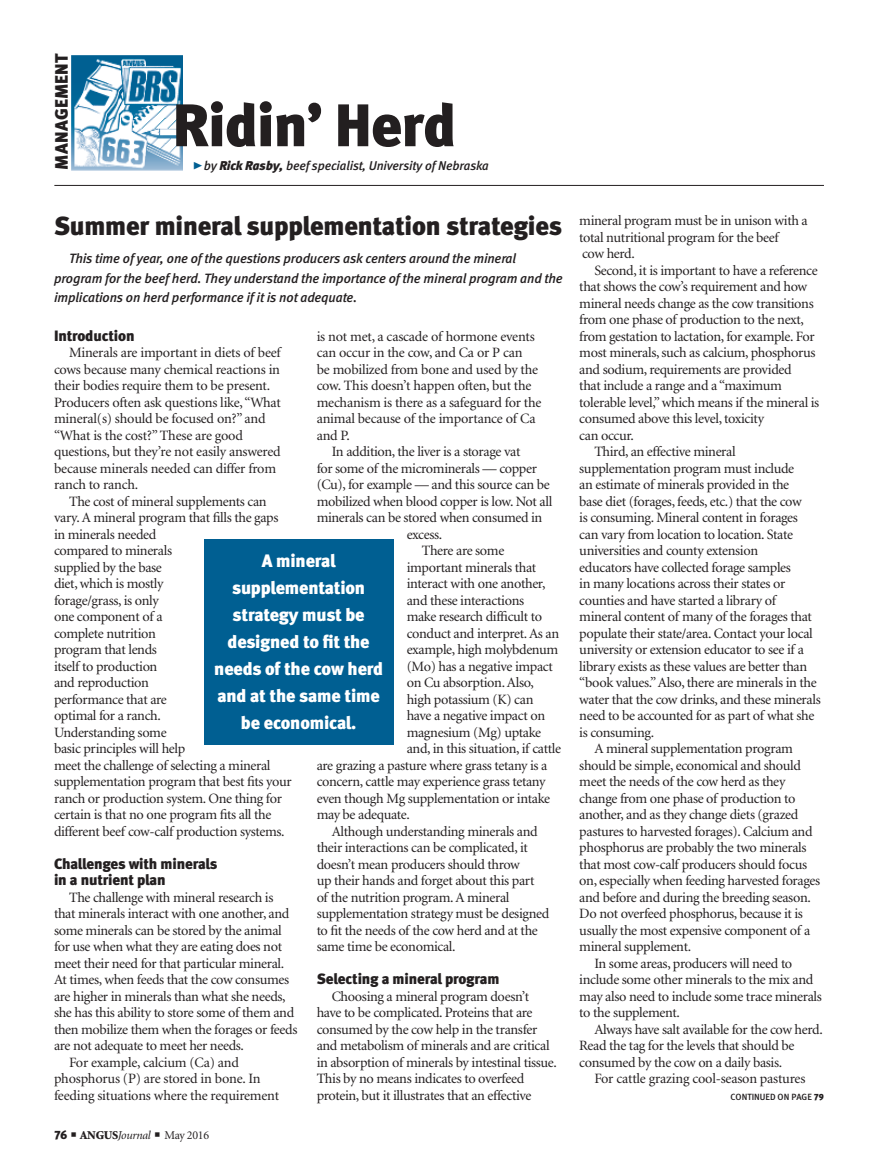
<style>
.page{position:relative;width:878px;height:1168px;background:#fff}
.page>*{position:absolute;margin:0;border:0;box-sizing:border-box;transform-origin:0 0}
.t1{font:60px "Meta Black LF";letter-spacing:-.015em;color:#231f20}
.column_headline{font:26.25px "Meta Black LF";letter-spacing:-.01em;color:#231f20}
.pull_quote{font:18px/27px "Meta Black LF";letter-spacing:-.01em;color:#fff;text-align:center}
.t2{font:18px "Meta Black LF";color:#231f20}
.subhead{font:15px/16.5px "Meta Black LF";letter-spacing:-.01em;color:#231f20}
.body_text{font:14.25px/16.5px "Minion";letter-spacing:-.025em;color:#231f20}
.column_intro{font:italic 13.5px/19.5px "Meta Medium LF";letter-spacing:-.01em;color:#231f20}
.t3{font:italic 12.75px "Meta Medium LF";letter-spacing:-.01em;color:#231f20}
.t4{font:italic 12px "Minion";letter-spacing:-.025em;color:#231f20}
.t5{font:9px "Meta Medium LF";color:#231f20}
.s1{font-family:"Meta Black Caps Expert";font-style:normal;font-size:21px;color:#005f92}
.s2{font-family:"Meta Black LF"}
.s3{font-family:"Meta Black LF";font-style:normal}
.s4{font-weight:900;font-style:normal}
.s5{font-style:normal}
</style>
<div class="page">
<img style="left:71px;top:55px;width:112px;height:115px">
<hr style="left:54px;top:185px;width:769px;height:1px;background:#231f20">
<div style="left:204px;top:539px;width:189px;height:206px;background:#005f92"></div>
<p class="t2" style="left:51px;top:169px;width:117px;rotate:-90deg">MANAGEMENT</p>
<p class="t1" style="left:173px;top:89px;width:285px">Ridin’ Herd</p>
<p class="t3" style="left:192px;top:158px;width:298px"><span class="s1">@</span>by <span class="s2">Rick Rasby,</span> beef specialist, University of Nebraska</p>
<p class="column_headline" style="left:54px;top:210px;width:509px">Summer mineral supplementation strategies</p>
<p class="column_intro" style="left:54px;top:248px;width:510px;text-indent:15px">This time of year, one of the questions producers ask centers around the mineral program for the beef herd. They understand the importance of the mineral program and the implications on herd performance if it is not adequate.</p>
<p class="subhead" style="left:54px;top:327px;width:82px">Introduction</p>
<p class="body_text" style="left:54px;top:345px;width:228px;text-indent:15px">Minerals are important in diets of beef cows because many chemical reactions in their bodies require them to be present.<br>Producers often ask questions like, “What mineral(s) should be focused on?” and “What is the cost?” These are good questions, but they’re not easily answered because minerals needed can differ from ranch to ranch.</p>
<p class="body_text" style="left:54px;top:493px;width:239px;text-indent:15px">The cost of mineral supplements can vary. A mineral program that fills the gaps in minerals needed<br>compared to minerals<br>supplied by the base<br>diet, which is mostly<br>forage/grass, is only<br>one component of a<br>complete nutrition<br>program that lends<br>itself to production<br>and reproduction<br>performance that are<br>optimal for a ranch.<br>Understanding some<br>basic principles will help<br>meet the challenge of selecting a mineral supplementation program that best fits your ranch or production system. One thing for certain is that no one program fits all the different beef cow-calf production systems.</p>
<p class="subhead" style="left:54px;top:855px;width:165px">Challenges with minerals in a nutrient plan</p>
<p class="body_text" style="left:54px;top:889px;width:245px;text-indent:15px">The challenge with mineral research is that minerals interact with one another, and some minerals can be stored by the animal for use when what they are eating does not meet their need for that particular mineral.<br>At times, when feeds that the cow consumes are higher in minerals than what she needs, she has this ability to store some of them and then mobilize them when the forages or feeds are not adequate to meet her needs.</p>
<p class="body_text" style="left:54px;top:1054px;width:227px;text-indent:15px">For example, calcium (Ca) and phosphorus (P) are stored in bone. In feeding situations where the requirement</p>
<p class="body_text" style="left:316px;top:328px;width:226px">is not met, a cascade of hormone events can occur in the cow, and Ca or P can<br>be mobilized from bone and used by the cow. This doesn’t happen often, but the mechanism is there as a safeguard for the animal because of the importance of Ca and P.</p>
<p class="body_text" style="left:332px;top:444px;width:190px">In addition, the liver is a storage vat</p>
<p class="body_text" style="left:316px;top:460px;width:222px">for some of the microminerals — copper</p>
<p class="body_text" style="left:316px;top:477px;width:235px">(Cu), for example — and this source can be</p>
<p class="body_text" style="left:316px;top:493px;width:237px">mobilized when blood copper is low. Not all</p>
<p class="body_text" style="left:316px;top:510px;width:227px">minerals can be stored when consumed in</p>
<p class="body_text" style="left:406px;top:526px;width:37px">excess.</p>
<p class="body_text" style="left:422px;top:543px;width:84px">There are some</p>
<p class="body_text" style="left:406px;top:559px;width:131px">important minerals that</p>
<p class="body_text" style="left:406px;top:576px;width:140px">interact with one another,</p>
<p class="body_text" style="left:406px;top:592px;width:119px">and these interactions</p>
<p class="body_text" style="left:406px;top:609px;width:137px">make research difficult to</p>
<p class="body_text" style="left:406px;top:625px;width:154px">conduct and interpret. As an</p>
<p class="body_text" style="left:406px;top:642px;width:153px">example, high molybdenum</p>
<p class="body_text" style="left:406px;top:658px;width:148px">(Mo) has a negative impact</p>
<p class="body_text" style="left:406px;top:675px;width:129px">on Cu absorption. Also,</p>
<p class="body_text" style="left:406px;top:691px;width:128px">high potassium (K) can</p>
<p class="body_text" style="left:406px;top:708px;width:140px">have a negative impact on</p>
<p class="body_text" style="left:406px;top:724px;width:136px">magnesium (Mg) uptake</p>
<p class="body_text" style="left:406px;top:741px;width:156px">and, in this situation, if cattle</p>
<p class="body_text" style="left:316px;top:757px;width:232px">are grazing a pasture where grass tetany is a</p>
<p class="body_text" style="left:316px;top:774px;width:230px">concern, cattle may experience grass tetany</p>
<p class="body_text" style="left:316px;top:790px;width:235px">even though Mg supplementation or intake</p>
<p class="body_text" style="left:316px;top:807px;width:95px">may be adequate.</p>
<p class="body_text" style="left:316px;top:823px;width:234px;text-indent:15px">Although understanding minerals and their interactions can be complicated, it doesn’t mean producers should throw<br>up their hands and forget about this part<br>of the nutrition program. A mineral supplementation strategy must be designed to fit the needs of the cow herd and at the same time be economical.</p>
<p class="subhead" style="left:316px;top:970px;width:184px">Selecting a mineral program</p>
<p class="body_text" style="left:316px;top:988px;width:242px;text-indent:15px">Choosing a mineral program doesn’t have to be complicated. Proteins that are consumed by the cow help in the transfer and metabolism of minerals and are critical in absorption of minerals by intestinal tissue.<br>This by no means indicates to overfeed protein, but it illustrates that an effective</p>
<p class="pull_quote" style="left:214px;top:546px;width:170px">A mineral supplementation strategy must be designed to fit the needs of the cow herd and at the same time be economical.</p>
<p class="t4" style="left:54px;top:1129px;width:157px"><span class="s3">76</span> ■ <span class="s4">ANGUS</span>Journal ■ <span class="s5">May 2016</span></p>
<p class="body_text" style="left:579px;top:213px;width:230px">mineral program must be in unison with a total nutritional program for the beef<br>cow herd.</p>
<p class="body_text" style="left:579px;top:262px;width:241px;text-indent:15px">Second, it is important to have a reference that shows the cow’s requirement and how mineral needs change as the cow transitions from one phase of production to the next, from gestation to lactation, for example. For most minerals, such as calcium, phosphorus and sodium, requirements are provided<br>that include a range and a “maximum tolerable level,” which means if the mineral is consumed above this level, toxicity<br>can occur.</p>
<p class="body_text" style="left:579px;top:444px;width:243px;text-indent:15px">Third, an effective mineral supplementation program must include<br>an estimate of minerals provided in the<br>base diet (forages, feeds, etc.) that the cow<br>is consuming. Mineral content in forages can vary from location to location. State universities and county extension<br>educators have collected forage samples<br>in many locations across their states or counties and have started a library of mineral content of many of the forages that populate their state/area. Contact your local university or extension educator to see if a library exists as these values are better than “book values.” Also, there are minerals in the water that the cow drinks, and these minerals need to be accounted for as part of what she is consuming.</p>
<p class="body_text" style="left:579px;top:741px;width:242px;text-indent:15px">A mineral supplementation program should be simple, economical and should meet the needs of the cow herd as they change from one phase of production to another, and as they change diets (grazed pastures to harvested forages). Calcium and phosphorus are probably the two minerals that most cow-calf producers should focus on, especially when feeding harvested forages and before and during the breeding season.<br>Do not overfeed phosphorus, because it is usually the most expensive component of a mineral supplement.</p>
<p class="body_text" style="left:579px;top:955px;width:244px;text-indent:15px">In some areas, producers will need to include some other minerals to the mix and may also need to include some trace minerals to the supplement.</p>
<p class="body_text" style="left:579px;top:1021px;width:245px;text-indent:15px">Always have salt available for the cow herd.<br>Read the tag for the levels that should be consumed by the cow on a daily basis.</p>
<p class="body_text" style="left:594px;top:1071px;width:213px">For cattle grazing cool-season pastures</p>
<p class="t5" style="left:730px;top:1091px;width:95px">CONTINUED ON PAGE <span class="s2">79</span></p>
</div>
